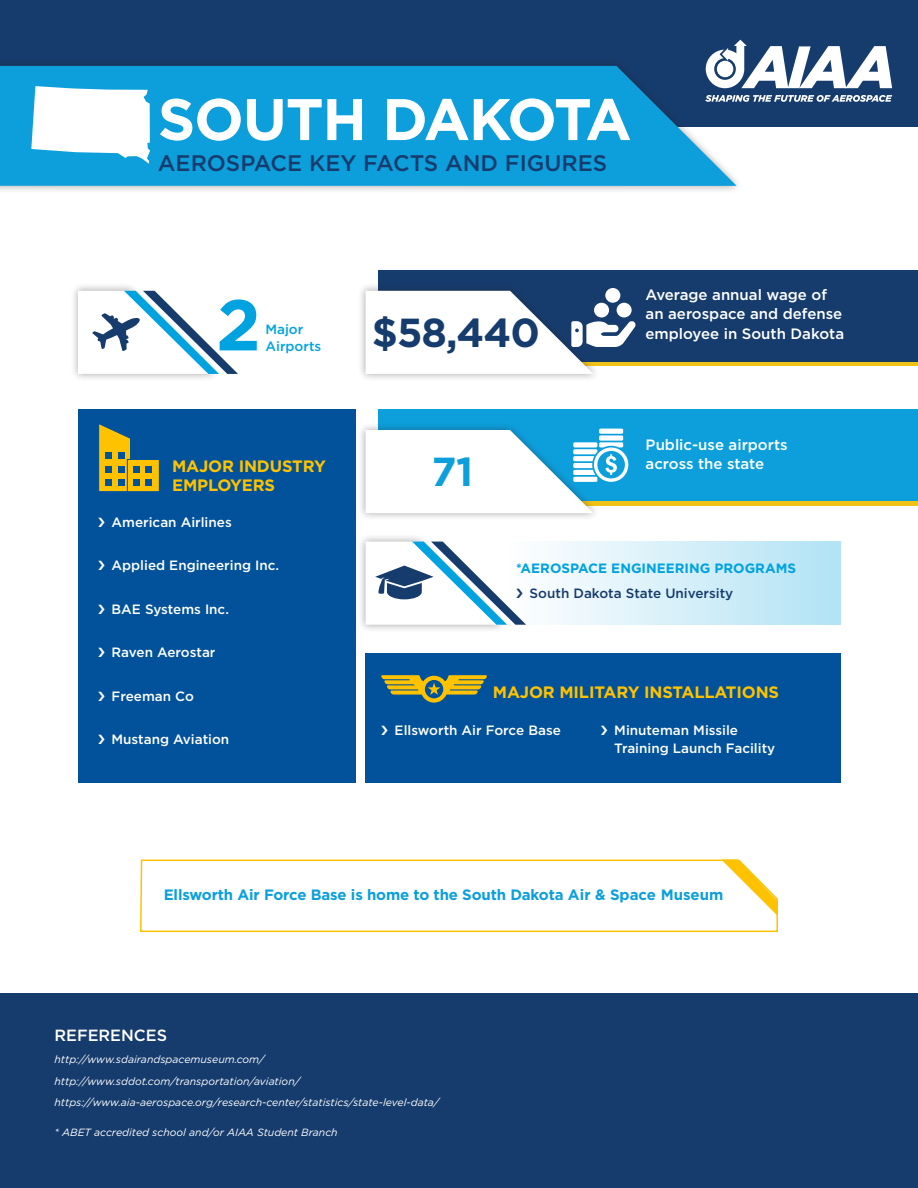
<style>
.page{position:relative;width:918px;height:1188px;background:#fff}
.page>*{position:absolute;margin:0;border:0;box-sizing:border-box;transform-origin:0 0}
.t1{font:700 71.7px "Gotham";color:#00a2df}
.t2{font:700 58.5px "Gotham";letter-spacing:-.02em;color:#fff}
.t3{font:700 40.5px "Gotham";color:#163c6d}
.t4{font:700 40.5px "Gotham";color:#0c9fdc}
.t5{font:500 22.5px "Gotham";color:#163c6d}
.t6{font:700 16.5px/19.5px "Gotham";letter-spacing:-.01em;color:#fec200}
.t7{font:500 16.2px "Gotham";color:#fff}
.t8{font:500 15px/19.5px "Gotham";color:#fff}
.t9{font:700 15px "Gotham";letter-spacing:-.01em;color:#0c9fdc}
.t10{font:500 13.5px/18px "Gotham";color:#fff}
.t11{font:700 13.5px "Gotham";color:#00a2df}
.t12{font:500 13.5px "Gotham";color:#163c6d}
.t13{font:500 13.5px "Gotham";color:#00a2df}
.t14{font:italic 10.5px "Gotham";color:#fff}
</style>
<div class="page">
<div style="left:0;top:0;width:918px;height:126px;background:#163c6d"></div>
<div style="left:0;top:58px;width:744px;height:136px;background:#231f20;opacity:.4"></div>
<svg style="left:0;top:66px;width:737px;height:120px;background:#129bd6"></svg>
<div style="left:70px;top:283px;width:150px;height:99px;background:#231f20;opacity:.4"></div>
<svg style="left:78px;top:291px;width:160px;height:83px"></svg>
<div style="left:78px;top:409px;width:277px;height:374px;background:#01529a"></div>
<svg style="left:99px;top:424px;width:31px;height:68px;background:#d1ae1b"></svg>
<div style="left:118px;top:466px;width:7px;height:6px;background:#01529a"></div>
<div style="left:118px;top:480px;width:7px;height:6px;background:#01529a"></div>
<div style="left:118px;top:452px;width:7px;height:6px;background:#01529a"></div>
<div style="left:105px;top:466px;width:7px;height:6px;background:#01529a"></div>
<div style="left:105px;top:480px;width:7px;height:6px;background:#01529a"></div>
<div style="left:105px;top:452px;width:7px;height:6px;background:#01529a"></div>
<div style="left:127px;top:459px;width:33px;height:33px;background:#fec200;border:1px solid #01529a"></div>
<svg style="left:146px;top:466px;width:6px;height:6px"></svg>
<svg style="left:146px;top:480px;width:6px;height:6px"></svg>
<div style="left:133px;top:466px;width:7px;height:6px;background:#01529a"></div>
<div style="left:133px;top:480px;width:7px;height:6px;background:#01529a"></div>
<div style="left:366px;top:653px;width:475px;height:130px;background:#01529a"></div>
<svg style="left:140px;top:859px;width:638px;height:74px"></svg>
<svg style="left:381px;top:675px;width:106px;height:28px"></svg>
<svg style="left:31px;top:86px;width:119px;height:78px"></svg>
<svg style="left:551px;top:542px;width:290px;height:83px;background:#d3eef8"></svg>
<div style="left:357px;top:533px;width:152px;height:100px;background:#231f20;opacity:.4"></div>
<div style="left:0;top:994px;width:918px;height:194px;background:#163c6d"></div>
<svg style="left:706px;top:40px;width:186px;height:48px"></svg>
<svg style="left:705px;top:95px;width:187px;height:7px"></svg>
<div style="left:378px;top:414px;width:540px;height:92px;background:#f0c318"></div>
<div style="left:378px;top:409px;width:540px;height:92px;background:#0c9fdc"></div>
<div style="left:357px;top:422px;width:243px;height:100px;background:#231f20;opacity:.4"></div>
<svg style="left:366px;top:429px;width:262px;height:84px"></svg>
<div style="left:378px;top:275px;width:540px;height:91px;background:#f0c318"></div>
<div style="left:378px;top:270px;width:540px;height:92px;background:#163c6d"></div>
<div style="left:357px;top:283px;width:243px;height:99px;background:#231f20;opacity:.4"></div>
<div style="left:605px;top:288px;width:15px;height:15px;background:#fff;border-radius:50%"></div>
<svg style="left:366px;top:291px;width:270px;height:83px"></svg>
<svg style="left:366px;top:542px;width:160px;height:83px"></svg>
<p class="t2" style="left:158px;top:81px;width:475px">SOUTH DAKOTA</p>
<p class="t5" style="left:158px;top:148px;width:451px">AEROSPACE KEY FACTS AND FIGURES</p>
<p class="t1" style="left:216px;top:277px;width:46px">2</p>
<p class="t13" style="left:265px;top:321px;width:39px">Major</p>
<p class="t13" style="left:265px;top:337px;width:57px">Airports</p>
<p class="t6" style="left:172px;top:456px;width:155px">MAJOR INDUSTRY<br>EMPLOYERS</p>
<p class="t3" style="left:372px;top:306px;width:170px">$58,440</p>
<p class="t4" style="left:432px;top:445px;width:43px">71</p>
<p class="t8" style="left:646px;top:285px;width:198px">Average annual wage of an aerospace and defense</p>
<p class="t8" style="left:646px;top:324px;width:200px">employee in South Dakota</p>
<p class="t8" style="left:646px;top:434px;width:144px">Public-use airports across the state</p>
<p class="t10" style="left:112px;top:513px;width:122px">American Airlines</p>
<p class="t10" style="left:112px;top:556px;width:169px">Applied Engineering Inc.</p>
<p class="t10" style="left:112px;top:600px;width:119px">BAE Systems Inc.</p>
<p class="t10" style="left:112px;top:643px;width:105px">Raven Aerostar</p>
<p class="t10" style="left:112px;top:687px;width:84px">Freeman Co</p>
<p class="t10" style="left:112px;top:730px;width:119px">Mustang Aviation</p>
<p class="t11" style="left:516px;top:560px;width:281px">*AEROSPACE ENGINEERING PROGRAMS</p>
<p class="t12" style="left:530px;top:584px;width:205px">South Dakota State University</p>
<p class="t6" style="left:493px;top:682px;width:288px">MAJOR MILITARY INSTALLATIONS</p>
<p class="t10" style="left:614px;top:721px;width:162px">Minuteman Missile<br>Training Launch Facility</p>
<p class="t10" style="left:395px;top:721px;width:168px">Ellsworth Air Force Base</p>
<p class="t9" style="left:164px;top:885px;width:561px">Ellsworth Air Force Base is home to the South Dakota Air &amp; Space Museum</p>
<p class="t7" style="left:55px;top:1025px;width:114px">REFERENCES</p>
<p class="t14" style="left:55px;top:1052px;width:212px">http://www.sdairandspacemuseum.com/</p>
<p class="t14" style="left:55px;top:1074px;width:247px">http://www.sddot.com/transportation/aviation/</p>
<p class="t14" style="left:55px;top:1096px;width:386px">https://www.aia-aerospace.org/research-center/statistics/state-level-data/</p>
<p class="t14" style="left:55px;top:1126px;width:285px">* ABET accredited school and/or AIAA Student Branch</p>
</div>
